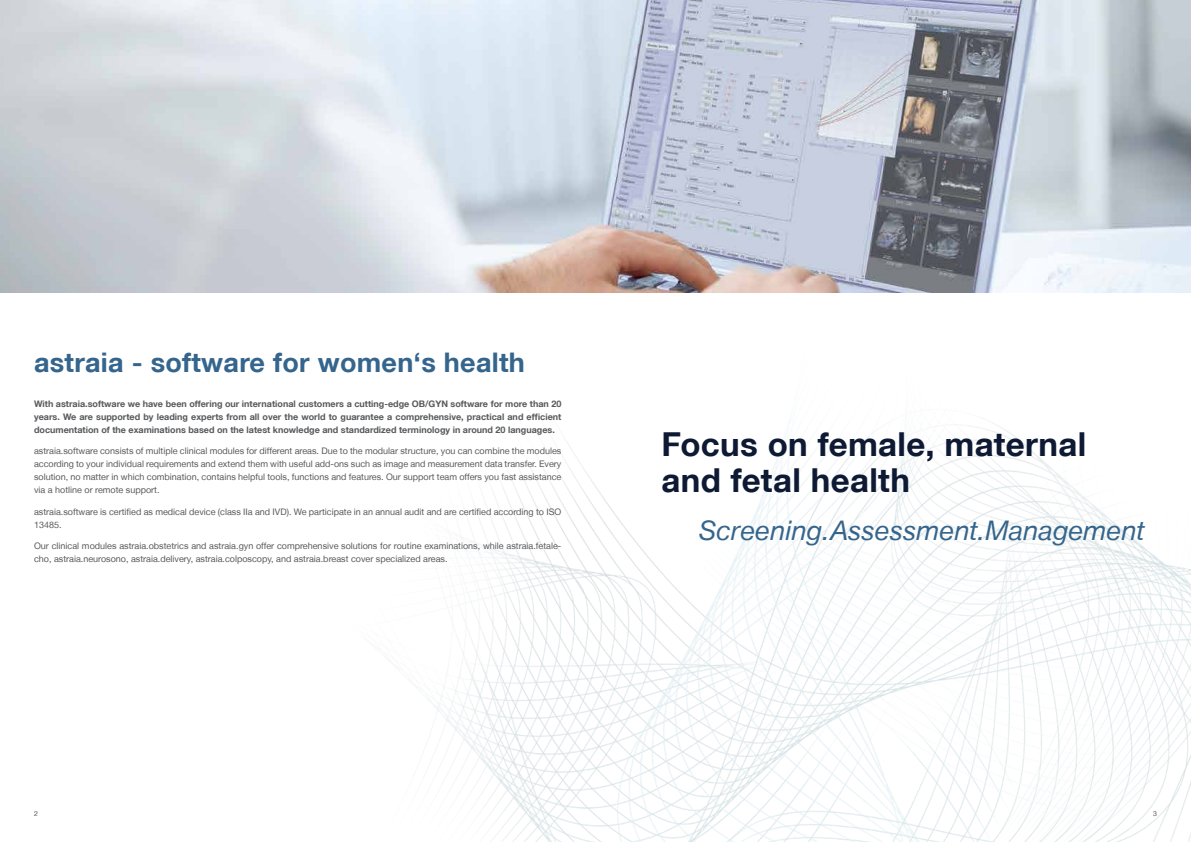
<style>
.page{position:relative;width:1191px;height:842px;background:#fff}
.page>*{position:absolute;margin:0;border:0;box-sizing:border-box;transform-origin:0 0}
.t1{font:700 33px/36px "Helvetica Neue LT";letter-spacing:.01em;color:#0e1a33}
.t2{font:700 27px "Helvetica Neue LT";letter-spacing:.01em;color:#35658c}
.t3{font:italic 27px "Helvetica Neue LT";letter-spacing:.01em;color:#35658c}
.t4{font:9px/13px "Helvetica Neue LT";color:#58595b}
.t5{font:700 9px/13px "Helvetica Neue LT";color:#58595b;text-align:justify}
.t6{font:7px "Helvetica Neue LT";color:#58595b}
</style>
<div class="page">
<img style="left:285px;top:292px;width:906px;height:550px">
<img style="left:0;top:0;width:1191px;height:292px">
<h2 class="t2" style="left:34px;top:346px;width:492px">astraia - software for women‘s health</h2>
<p class="t5" style="left:34px;top:397px;width:529px">With astraia.software we have been offering our international customers a cutting-edge OB/GYN software for more than 20 years. We are supported by leading experts from all over the world to guarantee a comprehensive, practical and efficient documentation of the examinations based on the latest knowledge and standardized terminology in around 20 languages.</p>
<p class="t4" style="left:34px;top:444px;width:529px;text-align:justify">astraia.software consists of multiple clinical modules for different areas. Due to the modular structure, you can combine the modules according to your individual requirements and extend them with useful add-ons such as image and measurement data transfer. Every solution, no matter in which combination, contains helpful tools, functions and features. Our support team offers you fast assistance via a hotline or remote support.</p>
<p class="t4" style="left:34px;top:505px;width:529px">astraia.software is certified as medical device (class IIa and IVD). We participate in an annual audit and are certified according to ISO<br>13485.</p>
<p class="t4" style="left:34px;top:539px;width:529px">Our clinical modules astraia.obstetrics and astraia.gyn offer comprehensive solutions for routine examinations, while astraia.fetale&shy;cho, astraia.neurosono, astraia.delivery, astraia.colposcopy, and astraia.breast cover specialized areas.</p>
<h1 class="t1" style="left:661px;top:426px;width:426px">Focus on female, maternal and fetal health</h1>
<h2 class="t3" style="left:699px;top:514px;width:447px">Screening.Assessment.Management</h2>
<p class="t6" style="left:34px;top:809px;width:5px">2</p>
<p class="t6" style="left:1153px;top:809px;width:5px">3</p>
</div>
